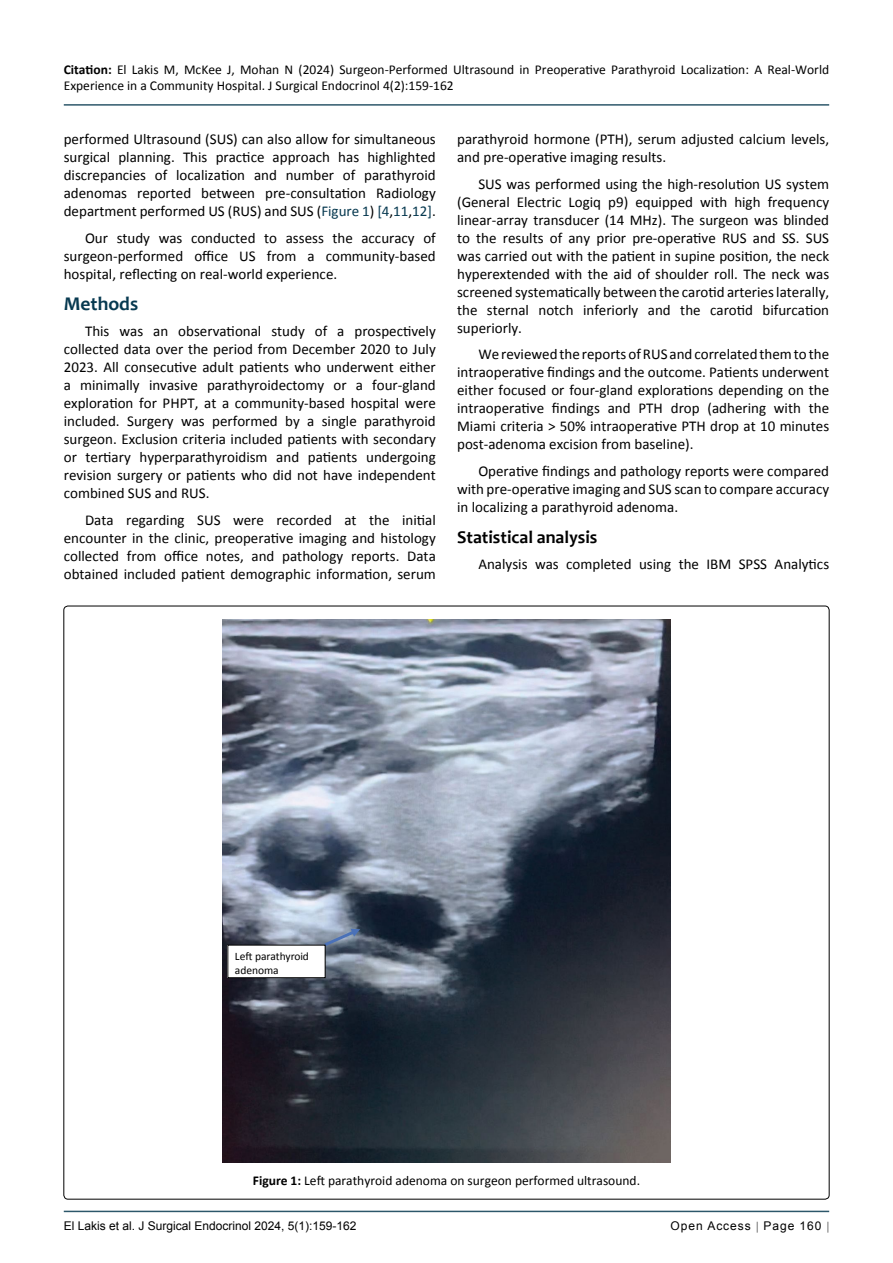
<style>
.page{position:relative;width:893px;height:1263px;background:#fff}
.page>*{position:absolute;margin:0;border:0;box-sizing:border-box;transform-origin:0 0}
.t1{font:700 19.5px "Candara";color:#073950}
.t2{font:700 18px "Candara";color:#000}
.t3{font:15px/18px "Calibri";color:#000;text-align:justify}
.t4{font:13.5px/16.2px "Calibri";color:#000}
.t5{font:12px "Arial";color:#000}
.t6{font:12px "Arial";letter-spacing:.08em;color:#000}
.t7{font:11.4px/14px "Calibri";color:#010101}
.s1{font-weight:700}
.s2{color:#073950}
</style>
<div class="page">
<hr style="left:64px;top:1211px;width:765px;height:1px;background:#073950">
<hr style="left:64px;top:104px;width:765px;height:2px;background:#073950">
<img style="left:222px;top:620px;width:448px;height:542px">
<svg style="left:321px;top:928px;width:39px;height:20px"></svg>
<div style="left:228px;top:945px;width:97px;height:33px;background:#fff"></div>
<div style="left:228px;top:945px;width:97px;height:33px;border:1px solid #010101"></div>
<p class="t4" style="left:64px;top:61px;width:767px"><span class="s1">Citation:</span> El Lakis M, McKee J, Mohan N (2024) Surgeon-Performed Ultrasound in Preoperative Parathyroid Localization: A Real-World<br>Experience in a Community Hospital. J Surgical Endocrinol 4(2):159-162</p>
<p class="t3" style="left:64px;top:130px;width:374px">performed Ultrasound (SUS) can also allow for simultaneous surgical planning. This practice approach has highlighted discrepancies of localization and number of parathyroid adenomas reported between pre-consultation Radiology department performed US (RUS) and SUS (<span class="s2">Figure 1</span>) <span class="s2">[4</span>,<span class="s2">11</span>,<span class="s2">12]</span>.</p>
<p class="t3" style="left:64px;top:229px;width:374px;text-indent:21px">Our study was conducted to assess the accuracy of surgeon-performed office US from a community-based hospital, reflecting on real-world experience.</p>
<h1 class="t1" style="left:64px;top:291px;width:76px">Methods</h1>
<p class="t3" style="left:64px;top:322px;width:374px;text-indent:21px">This was an observational study of a prospectively collected data over the period from December 2020 to July 2023. All consecutive adult patients who underwent either a minimally invasive parathyroidectomy or a four-gland exploration for PHPT, at a community-based hospital were included. Surgery was performed by a single parathyroid surgeon. Exclusion criteria included patients with secondary or tertiary hyperparathyroidism and patients undergoing revision surgery or patients who did not have independent combined SUS and RUS.</p>
<p class="t3" style="left:64px;top:511px;width:374px;text-indent:21px">Data regarding SUS were recorded at the initial encounter in the clinic, preoperative imaging and histology collected from office notes, and pathology reports. Data obtained included patient demographic information, serum</p>
<p class="t3" style="left:457px;top:130px;width:374px">parathyroid hormone (PTH), serum adjusted calcium levels, and pre-operative imaging results.</p>
<p class="t3" style="left:457px;top:175px;width:374px;text-indent:21px">SUS was performed using the high-resolution US system (General Electric Logiq p9) equipped with high frequency linear-array transducer (14 MHz). The surgeon was blinded to the results of any prior pre-operative RUS and SS. SUS was carried out with the patient in supine position, the neck hyperextended with the aid of shoulder roll. The neck was screened systematically between the carotid arteries laterally, the sternal notch inferiorly and the carotid bifurcation superiorly.</p>
<p class="t3" style="left:457px;top:345px;width:374px;text-indent:21px">We reviewed the reports of RUS and correlated them to the intraoperative findings and the outcome. Patients underwent either focused or four-gland explorations depending on the intraoperative findings and PTH drop (adhering with the Miami criteria &gt; 50% intraoperative PTH drop at 10 minutes post-adenoma excision from baseline).</p>
<p class="t3" style="left:457px;top:462px;width:374px;text-indent:21px">Operative findings and pathology reports were compared with pre-operative imaging and SUS scan to compare accuracy in localizing a parathyroid adenoma.</p>
<p class="t2" style="left:457px;top:526px;width:142px">Statistical analysis</p>
<p class="t3" style="left:478px;top:555px;width:352px">Analysis was completed using the IBM SPSS Analytics</p>
<p class="t7" style="left:235px;top:949px;width:76px">Left parathyroid adenoma</p>
<p class="t4" style="left:253px;top:1173px;width:389px"><span class="s1">Figure 1:</span> Left parathyroid adenoma on surgeon performed ultrasound.</p>
<p class="t5" style="left:64px;top:1218px;width:294px">El Lakis et al. J Surgical Endocrinol 2024, 5(1):159-162</p>
<p class="t6" style="left:670px;top:1218px;width:152px">Open Access Page 160</p>
</div>
